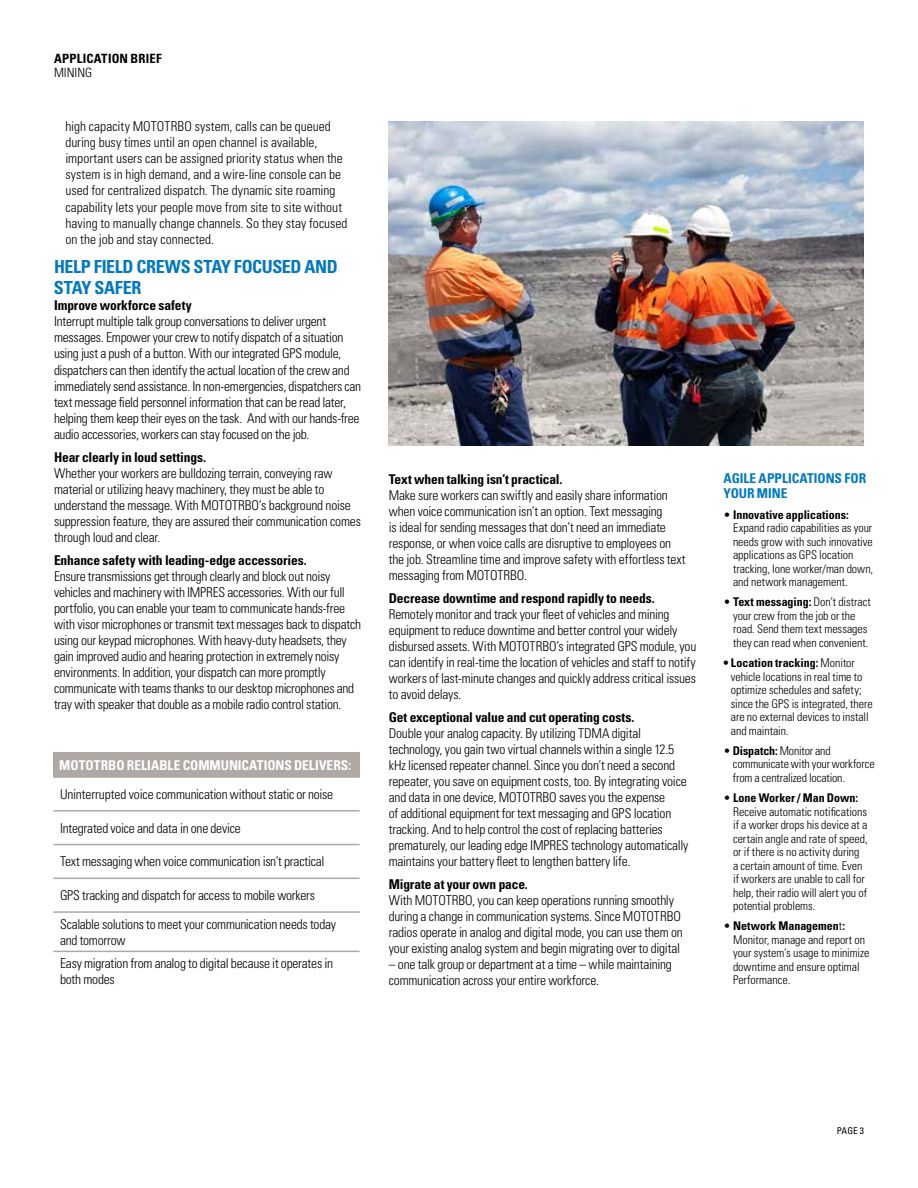
<style>
.page{position:relative;width:918px;height:1188px;background:#fff}
.page>*{position:absolute;margin:0;border:0;box-sizing:border-box;transform-origin:0 0}
.t1{font:700 condensed 18px/21px "Univers LT Std";letter-spacing:-.02em;color:#0079c1}
.t2{font:300 condensed 13.5px/16px "Univers LT Std";letter-spacing:-.015em;color:#000}
.t3{font:700 condensed 13.5px "Univers LT Std";letter-spacing:-.01em;color:#000}
.t4{font:700 condensed 13.5px "Univers LT Std";color:#fff}
.t5{font:700 condensed 13.5px/15px "Univers LT Std";letter-spacing:-.005em;color:#0079c1}
.t6{font:700 condensed 12.75px "Univers LT Std";letter-spacing:.015em;color:#000}
.t7{font:300 condensed 12.75px "Univers LT Std";color:#000}
.t8{font:300 condensed 12px/13.5px "Univers LT Std";letter-spacing:-.005em;color:#000}
.t9{font:condensed 9.3px "Univers LT Std";color:#000}
.s1{font-weight:700}
</style>
<div class="page">
<img style="left:389px;top:122px;width:475px;height:324px">
<div style="left:53px;top:752px;width:307px;height:25px;background:#afa9a6"></div>
<hr style="left:53px;top:776px;width:307px;height:2px;background:#afa9a6">
<hr style="left:53px;top:810px;width:307px;height:2px;background:#afa9a6">
<hr style="left:53px;top:844px;width:307px;height:1px;background:#afa9a6">
<hr style="left:53px;top:878px;width:307px;height:1px;background:#afa9a6">
<hr style="left:53px;top:911px;width:307px;height:2px;background:#afa9a6">
<hr style="left:53px;top:951px;width:307px;height:1px;background:#afa9a6">
<p class="t6" style="left:54px;top:51px;width:109px">APPLICAtIoN brief</p>
<p class="t7" style="left:54px;top:65px;width:40px">mining</p>
<p class="t2" style="left:65px;top:119px;width:284px">high capacity MOTOTRBO system, calls can be queued during busy times until an open channel is available, important users can be assigned priority status when the system is in high demand, and a wire-line console can be used for centralized dispatch. The dynamic site roaming capability lets your people move from site to site without having to manually change channels. So they stay focused on the job and stay connected.</p>
<h1 class="t1" style="left:54px;top:256px;width:285px">HELP FIELD CREWS STAY FOCUSED AND<br>STAY SAFER</h1>
<p class="t3" style="left:54px;top:297px;width:139px">Improve workforce safety</p>
<p class="t2" style="left:54px;top:314px;width:309px">Interrupt multiple talk group conversations to deliver urgent messages. Empower your crew to notify dispatch of a situation using just a push of a button. With our integrated GPS module, dispatchers can then identify the actual location of the crew and immediately send assistance. In non-emergencies, dispatchers can text message field personnel information that can be read later, helping them keep their eyes on the task. And with our hands-free audio accessories, workers can stay focused on the job.</p>
<p class="t3" style="left:54px;top:448px;width:154px">Hear clearly in loud settings.</p>
<p class="t2" style="left:54px;top:465px;width:308px">Whether your workers are bulldozing terrain, conveying raw material or utilizing heavy machinery, they must be able to understand the message. With MOTOTRBO’s background noise suppression feature, they are assured their communication comes through loud and clear.</p>
<p class="t3" style="left:54px;top:552px;width:254px">Enhance safety with leading-edge accessories.</p>
<p class="t2" style="left:54px;top:568px;width:309px">Ensure transmissions get through clearly and block out noisy vehicles and machinery with IM PRES accessories. With our full portfolio, you can enable your team to communicate hands-free with visor microphones or transmit text messages back to dispatch using our keypad microphones. With heavy-duty headsets, they gain improved audio and hearing protection in extremely noisy environments. In addition, your dispatch can more promptly communicate with teams thanks to our desktop microphones and tray with speaker that double as a mobile radio control station.</p>
<p class="t4" style="left:59px;top:756px;width:20px">MOTOTRBO</p>
<p class="t4" style="left:127px;top:756px;width:226px">RELIABLE COMMUNICATIONS DELIVERS:</p>
<p class="t2" style="left:60px;top:786px;width:275px">Uninterrupted voice communication without static or noise</p>
<p class="t2" style="left:60px;top:820px;width:182px">Integrated voice and data in one device</p>
<p class="t2" style="left:60px;top:854px;width:266px">Text messaging when voice communication isn’t practical</p>
<p class="t2" style="left:60px;top:881px;width:278px;line-height:28.5px">GPS tracking and dispatch for access to mobile workers<br>Scalable solutions to meet your communication needs today</p>
<p class="t2" style="left:60px;top:928px;width:274px;line-height:23.2px">and tomorrow<br>Easy migration from analog to digital because it operates in</p>
<p class="t2" style="left:60px;top:971px;width:56px">both modes</p>
<p class="t3" style="left:389px;top:470px;width:175px">Text when talking isn’t practical.</p>
<p class="t2" style="left:389px;top:487px;width:298px">Make sure workers can swiftly and easily share information when voice communication isn’t an option. Text messaging<br>is ideal for sending messages that don’t need an immediate response, or when voice calls are disruptive to employees on the job. Streamline time and improve safety with effortless text messaging from MOTOTRBO.</p>
<p class="t3" style="left:389px;top:590px;width:268px">Decrease downtime and respond rapidly to needs.</p>
<p class="t2" style="left:389px;top:606px;width:309px">Remotely monitor and track your fleet of vehicles and mining equipment to reduce downtime and better control your widely disbursed assets. With MOTOTRBO’s integrated GPS module, you can identify in real-time the location of vehicles and staff to notify workers of last-minute changes and quickly address critical issues to avoid delays.</p>
<p class="t3" style="left:389px;top:709px;width:247px">Get exceptional value and cut operating costs.</p>
<p class="t2" style="left:389px;top:725px;width:301px">Double your analog capacity. By utilizing TDMA digital technology, you gain two virtual channels within a single 12.5 kHz licensed repeater channel. Since you don’t need a second repeater, you save on equipment costs, too. By integrating voice and data in one device, MOTOTRBO saves you the expense<br>of additional equipment for text messaging and GPS location tracking. And to help control the cost of replacing batteries prematurely, our leading edge IM PRES technology automatically maintains your battery fleet to lengthen battery life.</p>
<p class="t3" style="left:389px;top:876px;width:141px">Migrate at your own pace.</p>
<p class="t2" style="left:389px;top:892px;width:296px">With MOTOTRBO, you can keep operations running smoothly during a change in communication systems. Since MOTOTRBO radios operate in analog and digital mode, you can use them on your existing analog system and begin migrating over to digital</p>
<p class="t2" style="left:389px;top:956px;width:285px">– one talk group or department at a time – while maintaining communication across your entire workforce.</p>
<p class="t5" style="left:724px;top:471px;width:129px">AGILE APPLICATIONS FOR<br>YOUR MINE</p>
<p class="t8" style="left:733px;top:508px;width:142px;text-indent:-9px">• <span class="s1">Innovative applications:<br></span>Expand radio capabilities as your needs grow with such innovative applications as GPS location tracking, lone worker/man down, and network management.</p>
<p class="t8" style="left:724px;top:595px;width:149px;text-align:center">• <span class="s1">Text messaging:</span> Don’t distract your crew from the job or the road. Send them text messages they can read when convenient.</p>
<p class="t8" style="left:731px;top:656px;width:143px;text-indent:-7px"><span class="s1">• Location tracking:</span> Monitor vehicle locations in real time to optimize schedules and safety; since the GPS is integrated, there are no external devices to install and maintain.</p>
<p class="t8" style="left:733px;top:744px;width:143px;text-indent:-9px">• <span class="s1">Dispatch:</span> Monitor and communicate with your workforce from a centralized location.</p>
<p class="t8" style="left:733px;top:791px;width:136px;text-indent:-9px">• <span class="s1">Lone Worker / Man Down:<br></span>Receive automatic notifications if a worker drops his device at a certain angle and rate of speed, or if there is no activity during a certain amount of time. Even if workers are unable to call for help, their radio will alert you of potential problems.</p>
<p class="t8" style="left:733px;top:919px;width:138px;text-indent:-9px">• <span class="s1">Network Managemen</span>t<span class="s1">:<br></span>Monitor, manage and report on your system’s usage to minimize downtime and ensure optimal<br>Performance.</p>
<p class="t9" style="left:837px;top:1125px;width:29px">PAGE 3</p>
</div>
